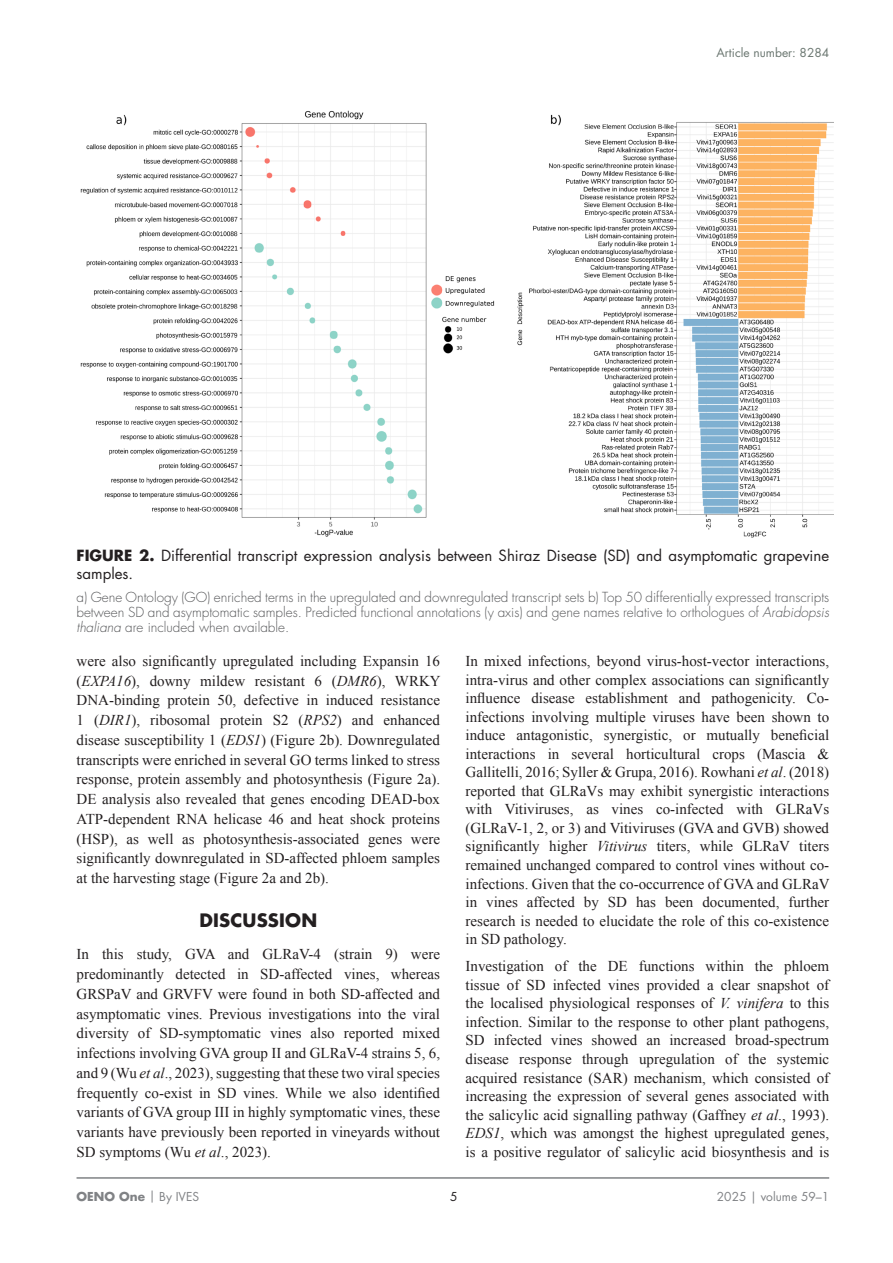
<style>
.page{position:relative;width:893px;height:1263px;background:#fff}
.page>*{position:absolute;margin:0;border:0;box-sizing:border-box;transform-origin:0 0}
.t1{font:700 18px "Futura Std";letter-spacing:.01em;color:#231f20}
.t2{font:15px/18.6px "Times New Roman";color:#231f20;text-align:justify}
.t3{font:15px/18px "Futura Std";color:#231f20}
.t4{font:300 13.5px/15px "Futura Std";color:#57585a;text-align:justify}
.t5{font:12px "Futura Std";color:#6b7771}
.t6{font:12px "Futura Std";color:#808285}
.t7{font:700 12px "Futura Std";color:#808285}
.t8{font:12px "Futura Std";color:#231f20}
.s1{font-weight:700}
.s2{font-style:italic}
.s3{font-weight:400}
</style>
<div class="page">
<hr style="left:77px;top:1177px;width:752px;height:2px;background:#808285">
<img style="left:80px;top:110px;width:753px;height:428px">
<p class="t5" style="left:716px;top:45px;width:114px">Article number: 8284</p>
<p class="t3" style="left:77px;top:547px;width:754px"><span class="s1">FIGURE 2.</span> Differential transcript expression analysis between Shiraz Disease (SD) and asymptomatic grapevine samples.</p>
<p class="t4" style="left:77px;top:590px;width:754px">a) Gene Ontology (GO) enriched terms in the upregulated and downregulated transcript sets b) Top 50 differentially expressed transcripts between SD and asymptomatic samples. Predicted functional annotations (y axis) and gene names relative to orthologues of <span class="s2">Arabidopsis thaliana</span> are included when available.</p>
<p class="t2" style="left:77px;top:651px;width:366px;line-height:19.8px">were also significantly upregulated including Expansin 16 (<span class="s2">EXPA16</span>), downy mildew resistant 6 (<span class="s2">DMR6</span>), WRKY DNA-binding protein 50, defective in induced resistance 1 (<span class="s2">DIR1</span>), ribosomal protein S2 (<span class="s2">RPS2</span>) and enhanced disease susceptibility 1 (<span class="s2">EDS1</span>) (Figure 2b). Downregulated transcripts were enriched in several GO terms linked to stress response, protein assembly and photosynthesis (Figure 2a).<br>DE analysis also revealed that genes encoding DEAD-box ATP-dependent RNA helicase 46 and heat shock proteins (HSP), as well as photosynthesis-associated genes were significantly downregulated in SD-affected phloem samples at the harvesting stage (Figure 2a and 2b).</p>
<p class="t1" style="left:199px;top:908px;width:119px">DISCUSSION</p>
<p class="t2" style="left:77px;top:944px;width:365px;line-height:19.8px">In this study, GVA and GLRaV-4 (strain 9) were predominantly detected in SD-affected vines, whereas GRSPaV and GRVFV were found in both SD-affected and asymptomatic vines. Previous investigations into the viral diversity of SD-symptomatic vines also reported mixed infections involving GVA group II and GLRaV-4 strains 5, 6, and 9 (Wu <span class="s2">et al</span>., 2023), suggesting that these two viral species frequently co-exist in SD vines. While we also identified variants of GVA group III in highly symptomatic vines, these variants have previously been reported in vineyards without SD symptoms (Wu <span class="s2">et al</span>., 2023).</p>
<p class="t2" style="left:466px;top:651px;width:365px">In mixed infections, beyond virus-host-vector interactions, intra-virus and other complex associations can significantly influence disease establishment and pathogenicity. Co&shy;infections involving multiple viruses have been shown to induce antagonistic, synergistic, or mutually beneficial interactions in several horticultural crops (Mascia &amp; Gallitelli, 2016; Syller &amp; Grupa, 2016). Rowhani <span class="s2">et al</span>. (2018) reported that GLRaVs may exhibit synergistic interactions with Vitiviruses, as vines co-infected with GLRaVs (GLRaV-1, 2, or 3) and Vitiviruses (GVA and GVB) showed significantly higher <span class="s2">Vitivirus</span> titers, while GLRaV titers remained unchanged compared to control vines without co&shy;infections. Given that the co-occurrence of GVA and GLRaV in vines affected by SD has been documented, further research is needed to elucidate the role of this co-existence in SD pathology.</p>
<p class="t2" style="left:466px;top:957px;width:365px">Investigation of the DE functions within the phloem tissue of SD infected vines provided a clear snapshot of the localised physiological responses of <span class="s2">V. vinifera</span> to this infection. Similar to the response to other plant pathogens, SD infected vines showed an increased broad-spectrum disease response through upregulation of the systemic acquired resistance (SAR) mechanism, which consisted of increasing the expression of several genes associated with the salicylic acid signalling pathway (Gaffney <span class="s2">et al</span>., 1993).<br><span class="s2">EDS1</span>, which was amongst the highest upregulated genes, is a positive regulator of salicylic acid biosynthesis and is</p>
<p class="t7" style="left:77px;top:1188px;width:124px">OENO One <span class="s3">| By IVES</span></p>
<p class="t8" style="left:450px;top:1188px;width:9px">5</p>
<p class="t6" style="left:717px;top:1188px;width:114px">2025 | volume 59–1</p>
</div>
